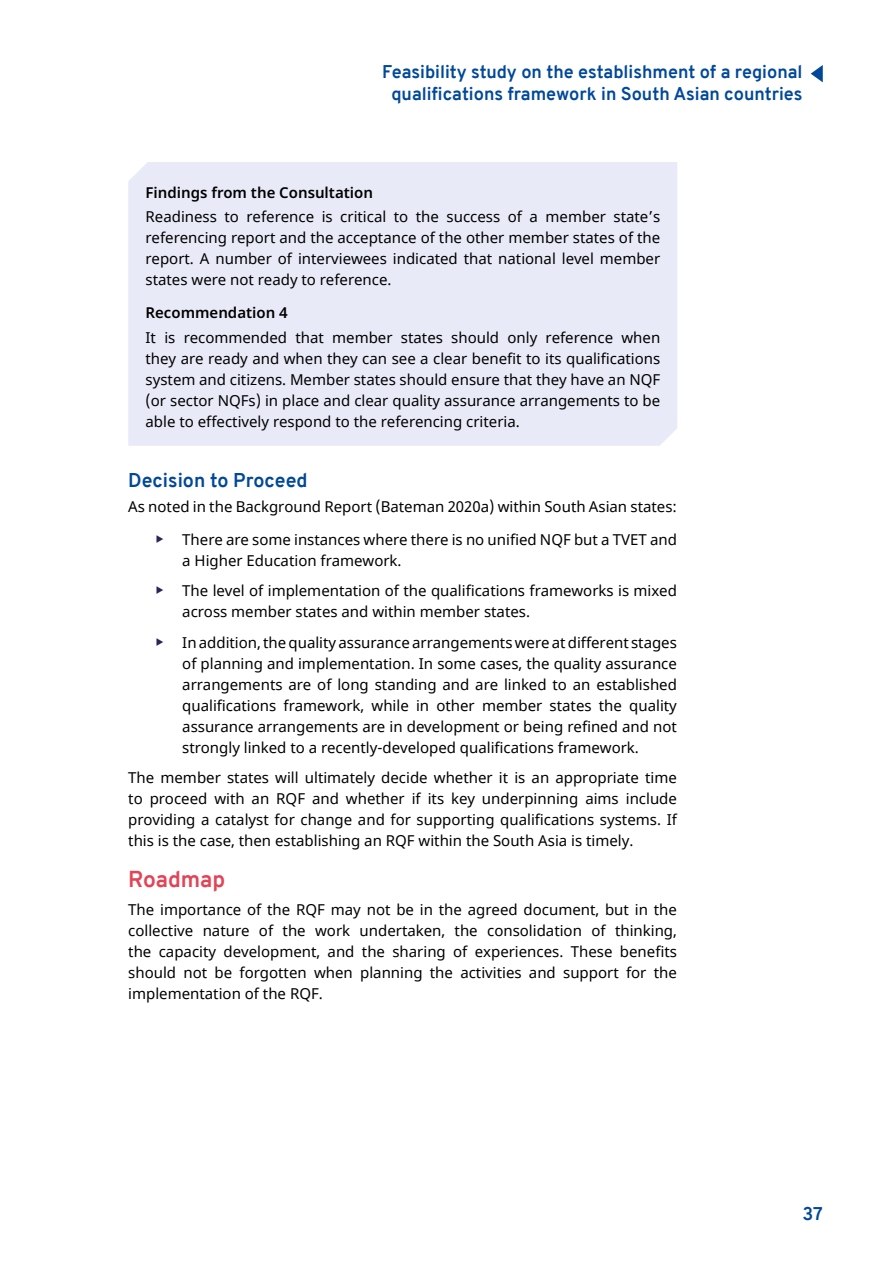
<style>
.page{position:relative;width:893px;height:1263px;background:#fff}
.page>*{position:absolute;margin:0;border:0;box-sizing:border-box;transform-origin:0 0}
.t1{font:700 22.5px "Overpass";color:#e44356}
.t2{font:700 19.5px "Overpass";color:#00489a}
.t3{font:700 18px/21.6px "Overpass";color:#00489a;text-align:center}
.t4{font:15px/21px "Noto Sans";color:#000;text-align:justify}
.t5{font:600 15px "Noto Sans";color:#000}
.s1{font-weight:500;font-size:24px;color:#292455}
</style>
<div class="page">
<svg style="left:811px;top:65px;width:12px;height:17px"></svg>
<div style="left:128px;top:162px;width:549px;height:284px;background:#e9eaf7"></div>
<p class="t3" style="left:382px;top:62px;width:422px">Feasibility study on the establishment of a regional qualifications framework in South Asian countries</p>
<p class="t5" style="left:146px;top:182px;width:229px">Findings from the Consultation</p>
<p class="t4" style="left:146px;top:207px;width:516px">Readiness to reference is critical to the success of a member state’s referencing report and the acceptance of the other member states of the report. A number of interviewees indicated that national level member states were not ready to reference.</p>
<p class="t5" style="left:146px;top:302px;width:144px">Recommendation 4</p>
<p class="t4" style="left:146px;top:328px;width:516px">It is recommended that member states should only reference when they are ready and when they can see a clear benefit to its qualifications system and citizens. Member states should ensure that they have an NQF (or sector NQFs) in place and clear quality assurance arrangements to be able to effectively respond to the referencing criteria.</p>
<h2 class="t2" style="left:128px;top:467px;width:181px">Decision to Proceed</h2>
<p class="t4" style="left:128px;top:497px;width:550px">As noted in the Background Report (Bateman 2020a) within South Asian states:</p>
<p class="t4" style="left:182px;top:530px;width:496px;text-indent:-27px"><span class="s1">‣</span> There are some instances where there is no unified NQF but a TVET and a Higher Education framework.</p>
<p class="t4" style="left:182px;top:581px;width:496px;text-indent:-27px"><span class="s1">‣</span> The level of implementation of the qualifications frameworks is mixed across member states and within member states.</p>
<p class="t4" style="left:182px;top:632px;width:496px;text-indent:-27px"><span class="s1">‣</span> In addition, the quality assurance arrangements were at different stages of planning and implementation. In some cases, the quality assurance arrangements are of long standing and are linked to an established qualifications framework, while in other member states the quality assurance arrangements are in development or being refined and not strongly linked to a recently-developed qualifications framework.</p>
<p class="t4" style="left:128px;top:767px;width:550px">The member states will ultimately decide whether it is an appropriate time to proceed with an RQF and whether if its key underpinning aims include providing a catalyst for change and for supporting qualifications systems. If this is the case, then establishing an RQF within the South Asia is timely.</p>
<h1 class="t1" style="left:128px;top:863px;width:99px">Roadmap</h1>
<p class="t4" style="left:128px;top:900px;width:550px">The importance of the RQF may not be in the agreed document, but in the collective nature of the work undertaken, the consolidation of thinking, the capacity development, and the sharing of experiences. These benefits should not be forgotten when planning the activities and support for the implementation of the RQF.</p>
<p class="t3" style="left:802px;top:1203px;width:22px">37</p>
</div>
